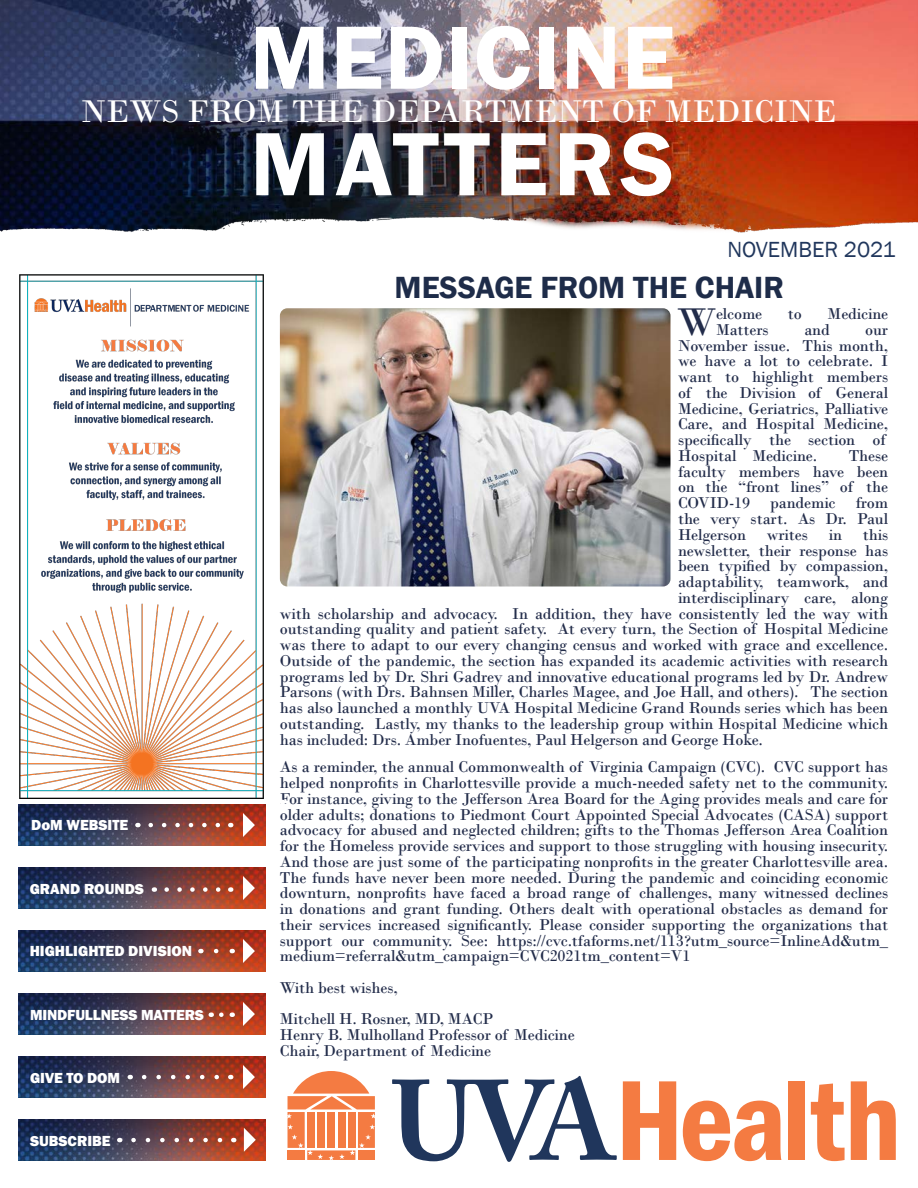
<style>
.page{position:relative;width:918px;height:1188px;background:#fff}
.page>*{position:absolute;margin:0;border:0;box-sizing:border-box;transform-origin:0 0}
.t1{font:600 93px "Franklin Gothic";letter-spacing:.01em;color:#fff}
.t2{font:600 93px "Franklin Gothic";letter-spacing:.06em;color:#fff}
.t3{font:40.5px "Bodoni";color:#222c4a}
.t4{font:33px "Bodoni";color:#fff}
.t5{font:600 31.5px "Franklin Gothic";color:#1e2c49}
.t6{font:22.5px "Franklin Gothic";color:#20365c}
.t7{font:16.5px/15.8px "Bodoni";letter-spacing:-.01em;color:#222c4a;text-align:justify}
.t8{font:800 15px "Franklin Gothic";color:#fff}
</style>
<div class="page">
<img style="left:280px;top:308px;width:390px;height:278px">
<img style="left:20px;top:274px;width:243px;height:524px">
<svg style="left:288px;top:1071px;width:87px;height:89px"></svg>
<svg style="left:392px;top:1076px;width:225px;height:86px"></svg>
<svg style="left:623px;top:1081px;width:53px;height:79px"></svg>
<svg style="left:683px;top:1101px;width:98px;height:60px"></svg>
<div style="left:789px;top:1081px;width:16px;height:79px;background:#f47b42"></div>
<svg style="left:811px;top:1084px;width:34px;height:77px"></svg>
<svg style="left:851px;top:1081px;width:45px;height:79px"></svg>
<img style="left:0;top:0;width:918px;height:233px">
<div style="left:61px;top:75px;width:797px;height:72px;background:#933013;opacity:.75"></div>
<img style="left:18px;top:867px;width:248px;height:42px">
<svg style="left:167px;top:887px;width:57px;height:5px"></svg>
<img style="left:18px;top:930px;width:248px;height:42px">
<svg style="left:216px;top:949px;width:8px;height:4px"></svg>
<img style="left:18px;top:993px;width:248px;height:42px">
<svg style="left:221px;top:1012px;width:5px;height:5px"></svg>
<img style="left:18px;top:1056px;width:248px;height:42px">
<svg style="left:144px;top:1075px;width:79px;height:4px"></svg>
<img style="left:18px;top:1119px;width:248px;height:42px">
<svg style="left:134px;top:1138px;width:92px;height:4px"></svg>
<img style="left:18px;top:804px;width:248px;height:42px">
<svg style="left:151px;top:823px;width:73px;height:4px"></svg>
<svg style="left:243px;top:813px;width:12px;height:24px"></svg>
<svg style="left:243px;top:876px;width:12px;height:24px"></svg>
<svg style="left:243px;top:939px;width:12px;height:24px"></svg>
<svg style="left:243px;top:1002px;width:12px;height:24px"></svg>
<svg style="left:243px;top:1065px;width:12px;height:24px"></svg>
<svg style="left:244px;top:1128px;width:12px;height:24px"></svg>
<p class="t1" style="left:250px;top:0;width:427px">MEDICINE</p>
<p class="t4" style="left:81px;top:92px;width:757px">NEWS FROM THE DEPARTMENT OF MEDICINE</p>
<p class="t2" style="left:250px;top:107px;width:426px">MATTERS</p>
<p class="t6" style="left:727px;top:235px;width:170px">NOVEMBER 2021</p>
<p class="t8" style="left:31px;top:815px;width:99px">DoM WEBSITE</p>
<p class="t8" style="left:30px;top:880px;width:116px">GRAND ROUNDS</p>
<p class="t8" style="left:30px;top:941px;width:164px">HIGHLIGHTED DIVISION</p>
<p class="t8" style="left:30px;top:1005px;width:176px">MINDFULLNESS MATTERS</p>
<p class="t8" style="left:30px;top:1068px;width:91px">GIVE TO DOM</p>
<p class="t8" style="left:30px;top:1131px;width:82px">SUBSCRIBE</p>
<p class="t5" style="left:395px;top:268px;width:391px">MESSAGE FROM THE CHAIR</p>
<p class="t3" style="left:677px;top:298px;width:41px">W</p>
<p class="t7" style="left:716px;top:306px;width:48px">elcome</p>
<p class="t7" style="left:788px;top:306px;width:16px">to</p>
<p class="t7" style="left:828px;top:306px;width:62px">Medicine</p>
<p class="t7" style="left:716px;top:322px;width:54px">Matters</p>
<p class="t7" style="left:804px;top:322px;width:27px">and</p>
<p class="t7" style="left:678px;top:322px;width:212px;text-align:left;text-indent:187px">our<br>November issue. This month, we have a lot to celebrate. I want to highlight members of the Division of General<br>Medicine, Geriatrics, Palliative<br>Care, and Hospital Medicine, specifically the section of<br>Hospital Medicine.</p>
<p class="t7" style="left:678px;top:448px;width:212px;text-indent:171px">These faculty members have been on the “front lines” of the COVID-19 pandemic from the very start. As Dr. Paul Helgerson</p>
<p class="t7" style="left:767px;top:527px;width:42px">writes</p>
<p class="t7" style="left:829px;top:527px;width:15px">in</p>
<p class="t7" style="left:863px;top:527px;width:27px">this</p>
<p class="t7" style="left:678px;top:542px;width:212px">newsletter, their response has</p>
<p class="t7" style="left:678px;top:558px;width:212px">been typified by compassion,</p>
<p class="t7" style="left:678px;top:574px;width:212px">adaptability, teamwork, and</p>
<p class="t7" style="left:678px;top:590px;width:212px">interdisciplinary care, along</p>
<p class="t7" style="left:280px;top:605px;width:610px">with scholarship and advocacy. In addition, they have consistently led the way with</p>
<p class="t7" style="left:280px;top:621px;width:610px">outstanding quality and patient safety. At every turn, the Section of Hospital Medicine</p>
<p class="t7" style="left:280px;top:637px;width:610px">was there to adapt to our every changing census and worked with grace and excellence.</p>
<p class="t7" style="left:280px;top:653px;width:610px">Outside of the pandemic, the section has expanded its academic activities with research</p>
<p class="t7" style="left:280px;top:668px;width:610px">programs led by Dr. Shri Gadrey and innovative educational programs led by Dr. Andrew</p>
<p class="t7" style="left:280px;top:684px;width:610px">Parsons (with Drs. Bahnsen Miller, Charles Magee, and Joe Hall, and others). The section</p>
<p class="t7" style="left:280px;top:700px;width:610px">has also launched a monthly UVA Hospital Medicine Grand Rounds series which has been</p>
<p class="t7" style="left:280px;top:716px;width:610px">outstanding. Lastly, my thanks to the leadership group within Hospital Medicine which</p>
<p class="t7" style="left:280px;top:731px;width:485px">has included: Drs. Amber Inofuentes, Paul Helgerson and George Hoke.</p>
<p class="t7" style="left:280px;top:759px;width:610px">As a reminder, the annual Commonwealth of Virginia Campaign (CVC). CVC support has helped nonprofits in Charlottesville provide a much-needed safety net to the community.<br>For instance, giving to the Jefferson Area Board for the Aging provides meals and care for older adults; donations to Piedmont Court Appointed Special Advocates (CASA) support advocacy for abused and neglected children; gifts to the Thomas Jefferson Area Coalition for the Homeless provide services and support to those struggling with housing insecurity.<br>And those are just some of the participating nonprofits in the greater Charlottesville area.<br>The funds have never been more needed. During the pandemic and coinciding economic downturn, nonprofits have faced a broad range of challenges, many witnessed declines in donations and grant funding. Others dealt with operational obstacles as demand for their services increased significantly. Please consider supporting the organizations that support our community. See: https://cvc.tfaforms.net/113?utm_source=InlineAd&amp;utm_ medium=referral&amp;utm_campaign=CVC2021tm_content=V1</p>
<p class="t7" style="left:280px;top:980px;width:119px">With best wishes,</p>
<p class="t7" style="left:280px;top:1011px;width:215px">Mitchell H. Rosner, MD, MACP</p>
<p class="t7" style="left:280px;top:1027px;width:296px">Henry B. Mulholland Professor of Medicine</p>
<p class="t7" style="left:280px;top:1043px;width:213px">Chair, Department of Medicine</p>
</div>
